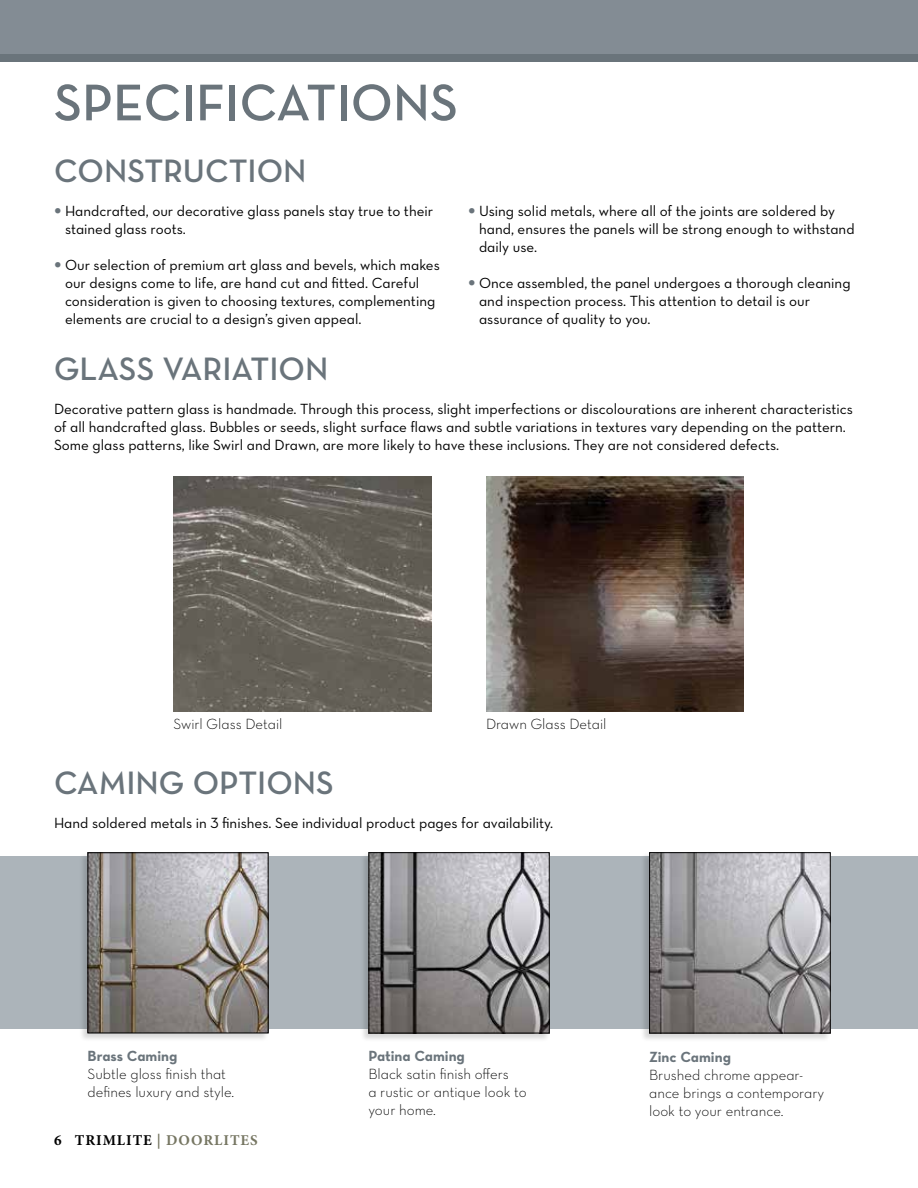
<style>
.page{position:relative;width:918px;height:1188px;background:#fff}
.page>*{position:absolute;margin:0;border:0;box-sizing:border-box;transform-origin:0 0}
.t1{font:52.5px "Neutra Text Demi Alt";color:#6a747b}
.t2{font:33px "Neutra Text Demi Alt";color:#6a747b}
.t3{font:15px/18px "Neutra Text Book Alt";color:#000}
.t4{font:15px/18px "Neutra Text Light Alt";color:#000}
.t5{font:15px "Neutra Text Bold Alt";color:#6a747b}
.t6{font:700 15px "Minion Pro";letter-spacing:.06em;color:#767662}
.s1{font-family:"Helvetica Neue";font-weight:300;color:#6a747b}
.s2{color:#000}
</style>
<div class="page">
<div style="left:0;top:0;width:918px;height:62px;background:#6a747b"></div>
<div style="left:0;top:0;width:918px;height:53px;background:#838c94"></div>
<img style="left:173px;top:476px;width:258px;height:236px">
<img style="left:486px;top:476px;width:258px;height:236px">
<div style="left:0;top:857px;width:918px;height:172px;background:#acb4ba"></div>
<div style="left:79px;top:852px;width:190px;height:190px;background:#000;opacity:.15"></div>
<img style="left:89px;top:854px;width:178px;height:178px">
<div style="left:87px;top:852px;width:182px;height:182px;border:1px solid #000"></div>
<div style="left:360px;top:852px;width:190px;height:190px;background:#000;opacity:.15"></div>
<img style="left:371px;top:854px;width:177px;height:177px">
<div style="left:369px;top:852px;width:181px;height:181px;border:1px solid #000"></div>
<div style="left:641px;top:852px;width:190px;height:190px;background:#000;opacity:.15"></div>
<img style="left:651px;top:854px;width:178px;height:177px">
<div style="left:649px;top:852px;width:182px;height:181px;border:1px solid #000"></div>
<h1 class="t1" style="left:54px;top:70px;width:405px">SPECIFICATIONS</h1>
<h2 class="t2" style="left:54px;top:150px;width:254px">CONSTRUCTION</h2>
<p class="t3" style="left:65px;top:202px;width:370px;text-indent:-11px"><span class="s1">•</span> Handcrafted, our decorative glass panels stay true to their stained glass roots.</p>
<p class="t3" style="left:65px;top:256px;width:376px;text-indent:-11px"><span class="s1">•</span> Our selection of premium art glass and bevels, which makes our designs come to life, are hand cut and fitted. Careful consideration is given to choosing textures, complementing elements are crucial to a design’s given appeal.</p>
<p class="t3" style="left:479px;top:202px;width:377px;text-indent:-11px"><span class="s1">•</span> Using solid metals, where all of the joints are soldered by hand, ensures the panels will be strong enough to withstand daily use.</p>
<p class="t3" style="left:479px;top:274px;width:373px;text-indent:-11px"><span class="s1">•</span> Once assembled, the panel undergoes a thorough cleaning and inspection process. This attention to detail is our assurance of quality to you.</p>
<h2 class="t2" style="left:54px;top:348px;width:276px">GLASS VARIATION</h2>
<p class="t3" style="left:54px;top:400px;width:800px">Decorative pattern glass is handmade. Through this process, slight imperfections or discolourations are inherent characteristics of all handcrafted glass. Bubbles or seeds, slight surface flaws and subtle variations in textures vary depending on the pattern.<br>Some glass patterns, like Swirl and Drawn, are more likely to have these inclusions. They are not considered defects.</p>
<p class="t4" style="left:173px;top:714px;width:110px">Swirl Glass Detail</p>
<p class="t4" style="left:486px;top:714px;width:122px">Drawn Glass Detail</p>
<h2 class="t2" style="left:54px;top:762px;width:281px">CAMING OPTIONS</h2>
<p class="t3" style="left:54px;top:814px;width:501px">Hand soldered metals in 3 finishes. See individual product pages for availability.</p>
<p class="t5" style="left:88px;top:1046px;width:91px">Brass Caming</p>
<p class="t4" style="left:88px;top:1064px;width:148px">Subtle gloss finish that defines luxury and style.</p>
<p class="t6" style="left:54px;top:1130px;width:205px"><span class="s2">6 TRIMLITE</span> | DOORLITES</p>
<p class="t5" style="left:368px;top:1046px;width:98px">Patina Caming</p>
<p class="t4" style="left:368px;top:1064px;width:160px">Black satin finish offers<br>a rustic or antique look to your home.</p>
<p class="t5" style="left:649px;top:1048px;width:83px">Zinc Caming</p>
<p class="t4" style="left:649px;top:1066px;width:177px">Brushed chrome appear&shy;ance brings a contemporary look to your entrance.</p>
</div>
